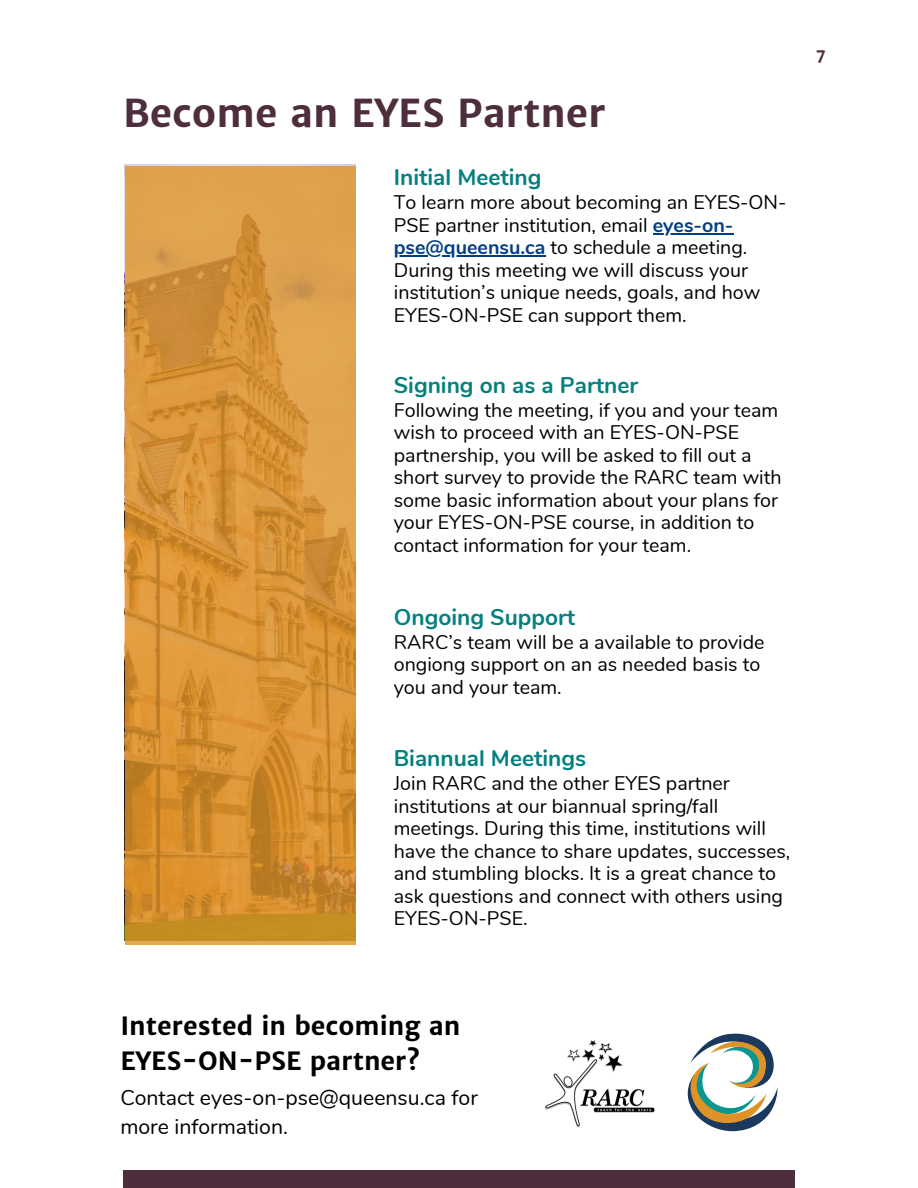
<style>
.page{position:relative;width:918px;height:1188px;background:#fff}
.page>*{position:absolute;margin:0;border:0;box-sizing:border-box;transform-origin:0 0}
.t1{font:700 38.55px "Merriweather Sans";color:#4e2d3d}
.t2{font:700 25.2px/34.8px "Merriweather Sans";color:#000}
.t3{font:700 22.65px "Nunito";color:#04817f}
.t4{font:21.3px/29.2px "Nunito";color:#000}
.t5{font:19.65px/22.5px "Nunito";color:#000}
.t6{font:700 15.45px "Merriweather Sans";color:#4e2d3d}
.s1{font-weight:700;color:#003f87}
</style>
<div class="page">
<div style="left:123px;top:1170px;width:672px;height:18px;background:#4e2d3d"></div>
<svg style="left:687px;top:1033px;width:91px;height:99px"></svg>
<img style="left:545px;top:1040px;width:110px;height:88px">
<hr style="left:653px;top:233px;width:80px;height:1px;background:#003f87">
<hr style="left:406px;top:256px;width:140px;height:1px;background:#003f87">
<svg style="left:125px;top:166px;width:231px;height:778px;background:#d69338"></svg>
<p class="t1" style="left:123px;top:89px;width:484px">Become an EYES Partner</p>
<p class="t3" style="left:394px;top:163px;width:149px">Initial Meeting</p>
<p class="t5" style="left:394px;top:192px;width:394px">To learn more about becoming an EYES-ON-PSE partner institution, email <span class="s1">eyes-on&shy;pse@queensu.ca</span> to schedule a meeting.<br>During this meeting we will discuss your institution’s unique needs, goals, and how EYES-ON-PSE can support them.</p>
<p class="t3" style="left:394px;top:370px;width:246px">Signing on as a Partner</p>
<p class="t5" style="left:394px;top:399px;width:389px">Following the meeting, if you and your team wish to proceed with an EYES-ON-PSE partnership, you will be asked to fill out a short survey to provide the RARC team with some basic information about your plans for your EYES-ON-PSE course, in addition to contact information for your team.</p>
<p class="t3" style="left:394px;top:602px;width:183px">Ongoing Support</p>
<p class="t5" style="left:394px;top:631px;width:372px">RARC’s team will be a available to provide ongiong support on an as needed basis to you and your team.</p>
<p class="t3" style="left:394px;top:743px;width:194px">Biannual Meetings</p>
<p class="t5" style="left:394px;top:773px;width:398px">Join RARC and the other EYES partner institutions at our biannual spring/fall meetings. During this time, institutions will have the chance to share updates, successes, and stumbling blocks. It is a great chance to ask questions and connect with others using EYES-ON-PSE.</p>
<p class="t6" style="left:816px;top:45px;width:11px">7</p>
<p class="t2" style="left:120px;top:1009px;width:342px">Interested in becoming an<br>EYES-ON-PSE partner?</p>
<p class="t4" style="left:120px;top:1083px;width:359px">Contact eyes-on-pse@queensu.ca for more information.</p>
</div>
